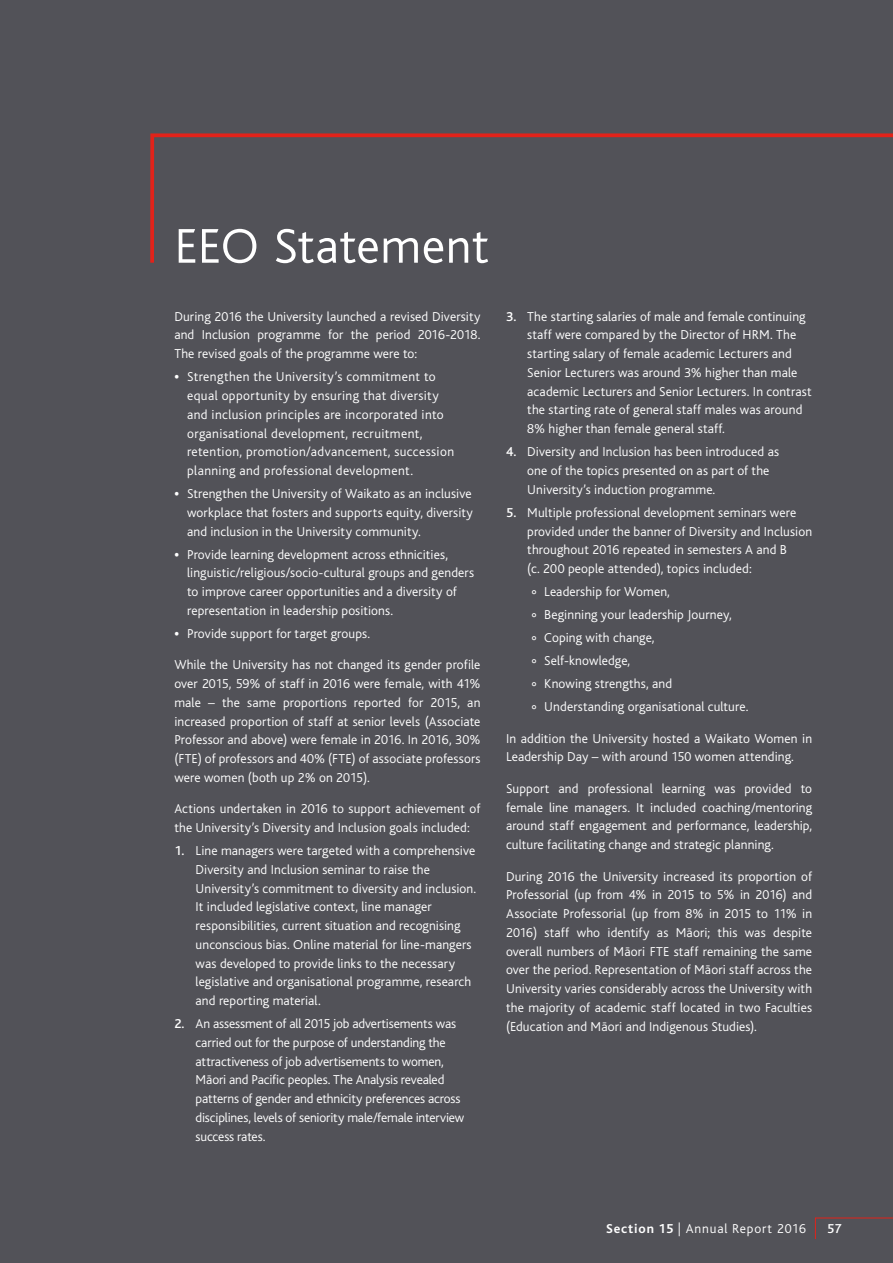
<style>
.page{position:relative;width:893px;height:1263px;background:#525258}
.page>*{position:absolute;margin:0;border:0;box-sizing:border-box;transform-origin:0 0}
.Heading_1{font:300 51px "Bliss CE";letter-spacing:.005em;color:#fff}
.Body_Copy{font:300 13.5px/18.8px "Bliss CE";letter-spacing:.01em;color:#fff}
.Body_Copy-2{font:300 13.5px/18.8px "Bliss CE";letter-spacing:-.01em;color:#fff}
.Body_Copy-3{font:300 13.5px/18.8px "Bliss CE";letter-spacing:.03em;color:#fff}
.Body_copy_pre_bullet{font:300 13.5px/18.8px "Bliss CE";letter-spacing:.01em;color:#fff;text-align:justify}
.Body_Copy-4{font:300 13.5px "Bliss CE";letter-spacing:.06em;color:#fff}
.t1{font:500 13.5px "Bliss CE";color:#fff}
.s1{font-weight:800}
.s2{font-weight:500}
.s3{font-weight:700}
</style>
<div class="page">
<svg style="left:815px;top:1217px;width:78px;height:22px"></svg>
<svg style="left:150px;top:133px;width:743px;height:130px"></svg>
<p class="Heading_1" style="left:174px;top:219px;width:316px">EEO Statement</p>
<p class="Body_copy_pre_bullet" style="left:174px;top:307px;width:308px">During 2016 the University launched a revised Diversity and Inclusion programme for the period 2016-2018.<br>The revised goals of the programme were to:</p>
<p class="Body_Copy-3" style="left:187px;top:368px;width:269px;text-indent:-13px"><span class="s1">•</span> Strengthen the University’s commitment to equal opportunity by ensuring that diversity and inclusion principles are incorporated into organisational development, recruitment, retention, promotion/advancement, succession planning and professional development.</p>
<p class="Body_Copy" style="left:187px;top:484px;width:287px;text-align:justify;text-indent:-13px"><span class="s1">•</span> Strengthen the University of Waikato as an inclusive workplace that fosters and supports equity, diversity and inclusion in the University community.</p>
<p class="Body_Copy" style="left:187px;top:545px;width:288px;text-indent:-13px"><span class="s1">•</span> Provide learning development across ethnicities, linguistic/religious/socio-cultural groups and genders to improve career opportunities and a diversity of representation in leadership positions.</p>
<p class="Body_Copy" style="left:174px;top:624px;width:197px"><span class="s1">•</span> Provide support for target groups.</p>
<p class="Body_Copy" style="left:174px;top:656px;width:308px;text-align:justify">While the University has not changed its gender profile over 2015, 59% of staff in 2016 were female, with 41% male – the same proportions reported for 2015, an increased proportion of staff at senior levels (Associate Professor and above) were female in 2016. In 2016, 30% (FTE) of professors and 40% (FTE) of associate professors were women (both up 2% on 2015).</p>
<p class="Body_copy_pre_bullet" style="left:174px;top:800px;width:308px">Actions undertaken in 2016 to support achievement of the University’s Diversity and Inclusion goals included:</p>
<p class="Body_Copy" style="left:196px;top:841px;width:282px;text-indent:-21px"><span class="s2">1.</span> Line managers were targeted with a comprehensive Diversity and Inclusion seminar to raise the University’s commitment to diversity and inclusion.<br>It included legislative context, line manager responsibilities, current situation and recognising unconscious bias. Online material for line-mangers was developed to provide links to the necessary legislative and organisational programme, research and reporting material.</p>
<p class="Body_Copy-2" style="left:196px;top:1014px;width:270px;text-indent:-21px"><span class="s2">2.</span> An assessment of all 2015 job advertisements was carried out for the purpose of understanding the attractiveness of job advertisements to women, Māori and Pacific peoples. The Analysis revealed patterns of gender and ethnicity preferences across disciplines, levels of seniority male/female interview success rates.</p>
<p class="Body_Copy" style="left:527px;top:307px;width:286px;text-indent:-21px"><span class="s2">3.</span> The starting salaries of male and female continuing staff were compared by the Director of HRM. The starting salary of female academic Lecturers and Senior Lecturers was around 3% higher than male academic Lecturers and Senior Lecturers. In contrast the starting rate of general staff males was around 8% higher than female general staff.</p>
<p class="Body_Copy" style="left:527px;top:443px;width:253px;text-indent:-21px"><span class="s2">4.</span> Diversity and Inclusion has been introduced as one of the topics presented on as part of the<br>University’s induction programme.</p>
<p class="Body_Copy" style="left:527px;top:503px;width:286px;text-indent:-21px"><span class="s2">5.</span> Multiple professional development seminars were provided under the banner of Diversity and Inclusion throughout 2016 repeated in semesters A and B<br>(c. 200 people attended), topics included:</p>
<p class="Body_Copy" style="left:531px;top:582px;width:140px">° Leadership for Women,</p>
<p class="Body_Copy" style="left:531px;top:605px;width:202px">° Beginning your leadership Journey,</p>
<p class="Body_Copy" style="left:531px;top:628px;width:125px">° Coping with change,</p>
<p class="Body_Copy" style="left:531px;top:651px;width:100px">° Self-knowledge,</p>
<p class="Body_Copy" style="left:531px;top:674px;width:142px">° Knowing strengths, and</p>
<p class="Body_Copy" style="left:531px;top:697px;width:218px">° Understanding organisational culture.</p>
<p class="Body_Copy" style="left:506px;top:729px;width:308px">In addition the University hosted a Waikato Women in<br>Leadership Day – with around 150 women attending.</p>
<p class="Body_Copy" style="left:506px;top:779px;width:308px;text-align:justify">Support and professional learning was provided to female line managers. It included coaching/mentoring around staff engagement and performance, leadership, culture facilitating change and strategic planning.</p>
<p class="Body_Copy" style="left:506px;top:867px;width:308px;text-align:justify">During 2016 the University increased its proportion of Professorial (up from 4% in 2015 to 5% in 2016) and Associate Professorial (up from 8% in 2015 to 11% in 2016) staff who identify as Māori; this was despite overall numbers of Māori FTE staff remaining the same over the period. Representation of Māori staff across the University varies considerably across the University with the majority of academic staff located in two Faculties (Education and Māori and Indigenous Studies).</p>
<p class="Body_Copy-4" style="left:606px;top:1221px;width:202px"><span class="s3">Section 15</span> | Annual Report 2016</p>
<p class="t1" style="left:827px;top:1221px;width:16px">57</p>
</div>
